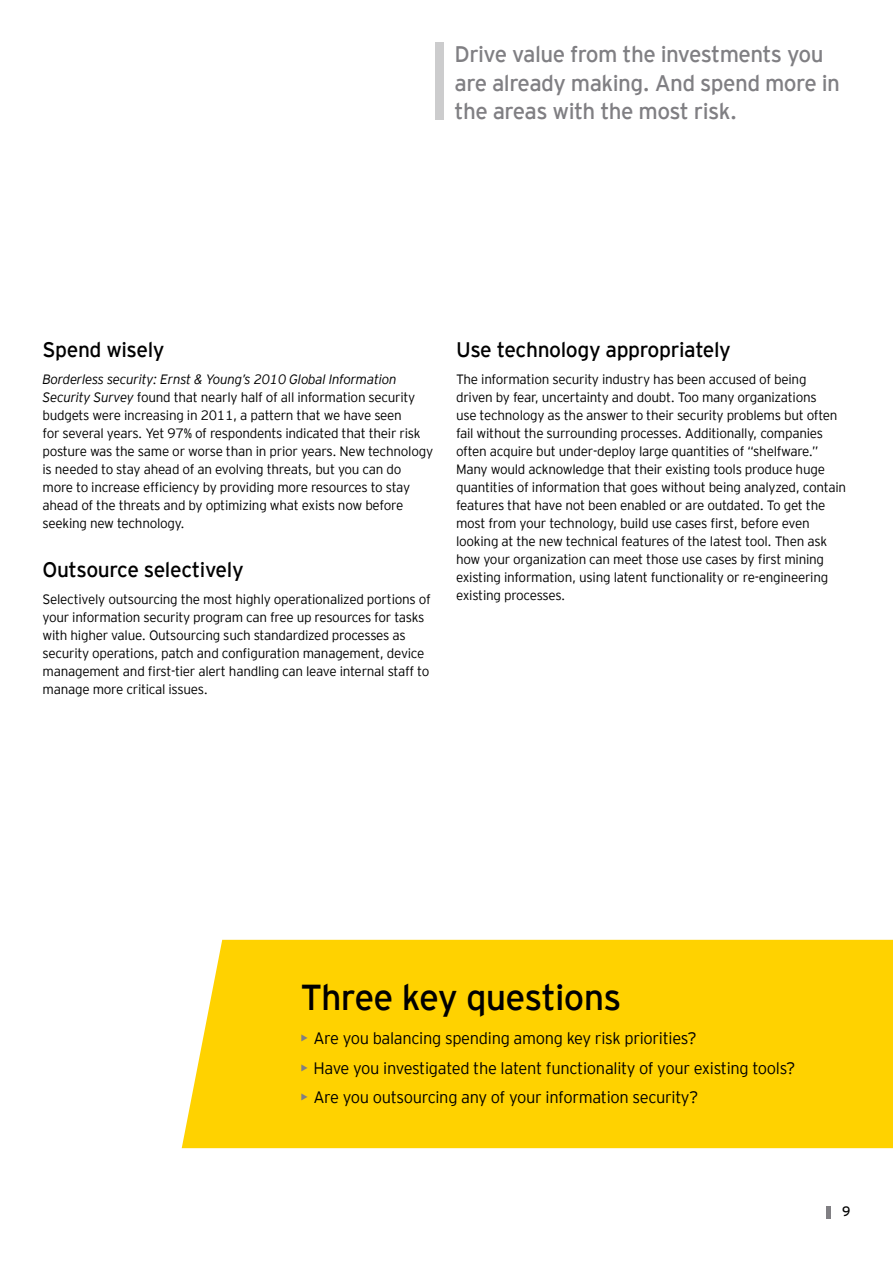
<style>
.page{position:relative;width:893px;height:1263px;background:#fff}
.page>*{position:absolute;margin:0;border:0;box-sizing:border-box;transform-origin:0 0}
.t1{font:36px "EY Interstate";letter-spacing:-.02em;color:#000}
.t2{font:22.5px/28.5px "EY Interstate";letter-spacing:-.025em;color:#807f83}
.t3{font:21px "EY Interstate";letter-spacing:-.02em;color:#000}
.t4{font:300 16.5px "EY Interstate";letter-spacing:-.02em;color:#000}
.t5{font:300 13.5px/18px "EY Interstate";letter-spacing:-.02em;color:#000}
.t6{font:13.5px "EY Interstate";color:#000}
.s1{font-style:italic}
.s2{font-weight:400;color:#807f83}
</style>
<div class="page">
<hr style="left:826px;top:1206px;width:4px;height:12px;background:#807f83">
<div style="left:435px;top:43px;width:9px;height:77px;background:#cccccd"></div>
<div style="left:182px;top:940px;width:711px;height:208px;background:#ffd200"></div>
<h2 class="t2" style="left:455px;top:39px;width:387px">Drive value from the investments you are already making. And spend more in the areas with the most risk.</h2>
<h3 class="t3" style="left:43px;top:335px;width:124px">Spend wisely</h3>
<p class="t5" style="left:43px;top:369px;width:392px"><span class="s1">Borderless security: Ernst &amp; Young’s 2010 Global Information Security Survey</span> found that nearly half of all information security budgets were increasing in 2011, a pattern that we have seen<br>for several years. Yet 97% of respondents indicated that their risk posture was the same or worse than in prior years. New technology is needed to stay ahead of an evolving threats, but you can do more to increase efficiency by providing more resources to stay ahead of the threats and by optimizing what exists now before seeking new technology.</p>
<h3 class="t3" style="left:43px;top:555px;width:203px">Outsource selectively</h3>
<p class="t5" style="left:43px;top:590px;width:390px">Selectively outsourcing the most highly operationalized portions of your information security program can free up resources for tasks with higher value. Outsourcing such standardized processes as security operations, patch and configuration management, device management and first-tier alert handling can leave internal staff to manage more critical issues.</p>
<h3 class="t3" style="left:456px;top:335px;width:276px">Use technology appropriately</h3>
<p class="t5" style="left:456px;top:369px;width:392px">The information security industry has been accused of being driven by fear, uncertainty and doubt. Too many organizations<br>use technology as the answer to their security problems but often fail without the surrounding processes. Additionally, companies often acquire but under-deploy large quantities of “shelfware.” Many would acknowledge that their existing tools produce huge quantities of information that goes without being analyzed, contain features that have not been enabled or are outdated. To get the most from your technology, build use cases first, before even looking at the new technical features of the latest tool. Then ask how your organization can meet those use cases by first mining existing information, using latent functionality or re-engineering existing processes.</p>
<h1 class="t1" style="left:301px;top:972px;width:322px">Three key questions</h1>
<p class="t4" style="left:301px;top:1027px;width:398px"><span class="s2">•</span> Are you balancing spending among key risk priorities?</p>
<p class="t4" style="left:301px;top:1056px;width:496px"><span class="s2">•</span> Have you investigated the latent functionality of your existing tools?</p>
<p class="t4" style="left:301px;top:1086px;width:399px"><span class="s2">•</span> Are you outsourcing any of your information security?</p>
<p class="t6" style="left:842px;top:1202px;width:10px">9</p>
</div>
